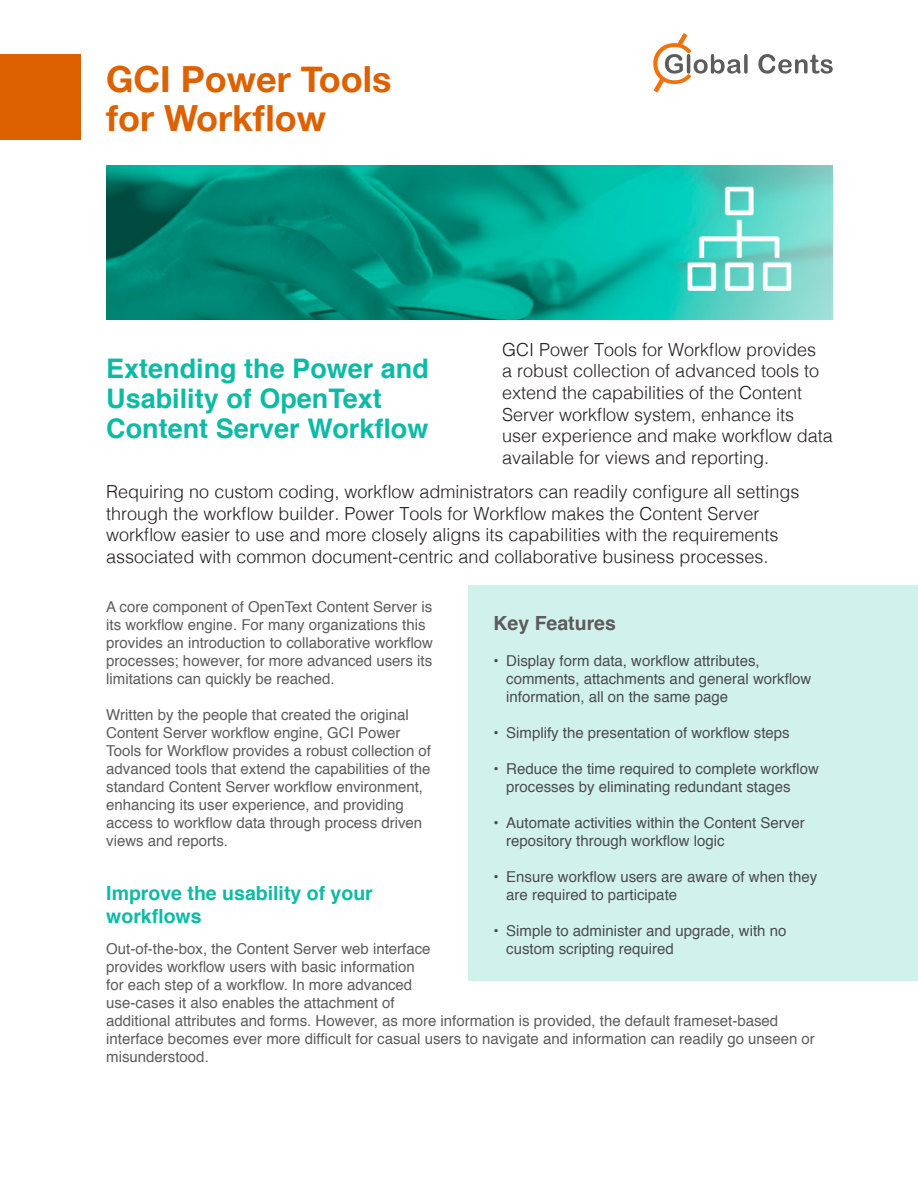
<style>
.page{position:relative;width:918px;height:1188px;background:#fff}
.page>*{position:absolute;margin:0;border:0;box-sizing:border-box;transform-origin:0 0}
.Heading_1{font:700 36px/39px "Helvetica Neue";color:#dd6100}
.Introduction_heading{font:700 27px/30px "Helvetica";color:#0dbaa6}
.Heading_2_-_1_column{font:700 19.5px/23.4px "Helvetica";color:#0dbaa6}
.Heading_2_-_1_column-2{font:700 19.5px "Helvetica";color:#5c5c5c}
.Introduction_paragra{font:300 18px/21.6px "Helvetica";color:#231f20}
.t1{font:15px/18px "Helvetica";color:#5c5c5c}
.t2{font:15px/18px "Helvetica";color:#4b4c4d}
</style>
<div class="page">
<svg style="left:758px;top:54px;width:75px;height:20px"></svg>
<svg style="left:653px;top:33px;width:95px;height:60px"></svg>
<div style="left:0;top:54px;width:81px;height:85px;background:#dd6100"></div>
<div style="left:468px;top:586px;width:450px;height:395px;background:#d1f1ed"></div>
<img style="left:106px;top:166px;width:727px;height:153px">
<p class="Heading_1" style="left:106px;top:61px;width:287px">GCI Power Tools for Workflow</p>
<p class="Introduction_paragra" style="left:502px;top:337px;width:332px">GCI Power Tools for Workflow provides<br>a robust collection of advanced tools to extend the capabilities of the Content Server workflow system, enhance its user experience and make workflow data available for views and reporting.</p>
<p class="Introduction_paragra" style="left:106px;top:480px;width:695px">Requiring no custom coding, workflow administrators can readily configure all settings through the workflow builder. Power Tools for Workflow makes the Content Server workflow easier to use and more closely aligns its capabilities with the requirements associated with common document-centric and collaborative business processes.</p>
<p class="Introduction_heading" style="left:106px;top:354px;width:324px">Extending the Power and<br>Usability of OpenText<br>Content Server Workflow</p>
<p class="t1" style="left:106px;top:598px;width:328px">A core component of OpenText Content Server is its workflow engine. For many organizations this provides an introduction to collaborative workflow processes; however, for more advanced users its limitations can quickly be reached.</p>
<p class="t1" style="left:106px;top:706px;width:326px">Written by the people that created the original Content Server workflow engine, GCI Power Tools for Workflow provides a robust collection of advanced tools that extend the capabilities of the standard Content Server workflow environment, enhancing its user experience, and providing access to workflow data through process driven views and reports.</p>
<p class="Heading_2_-_1_column" style="left:106px;top:882px;width:268px">Improve the usability of your workflows</p>
<p class="t1" style="left:106px;top:940px;width:710px">Out-of-the-box, the Content Server web interface<br>provides workflow users with basic information<br>for each step of a workflow. In more advanced<br>use-cases it also enables the attachment of<br>additional attributes and forms. However, as more information is provided, the default frameset-based interface becomes ever more difficult for casual users to navigate and information can readily go unseen or misunderstood.</p>
<p class="Heading_2_-_1_column-2" style="left:494px;top:607px;width:124px">Key Features</p>
<p class="t2" style="left:506px;top:652px;width:307px;text-indent:-13px">• Display form data, workflow attributes, comments, attachments and general workflow information, all on the same page</p>
<p class="t2" style="left:494px;top:724px;width:298px">• Simplify the presentation of workflow steps</p>
<p class="t2" style="left:506px;top:760px;width:314px;text-indent:-13px">• Reduce the time required to complete workflow processes by eliminating redundant stages</p>
<p class="t2" style="left:506px;top:814px;width:300px;text-indent:-13px">• Automate activities within the Content Server repository through workflow logic</p>
<p class="t2" style="left:506px;top:868px;width:312px;text-indent:-13px">• Ensure workflow users are aware of when they are required to participate</p>
<p class="t2" style="left:506px;top:922px;width:282px;text-indent:-13px">• Simple to administer and upgrade, with no custom scripting required</p>
</div>
